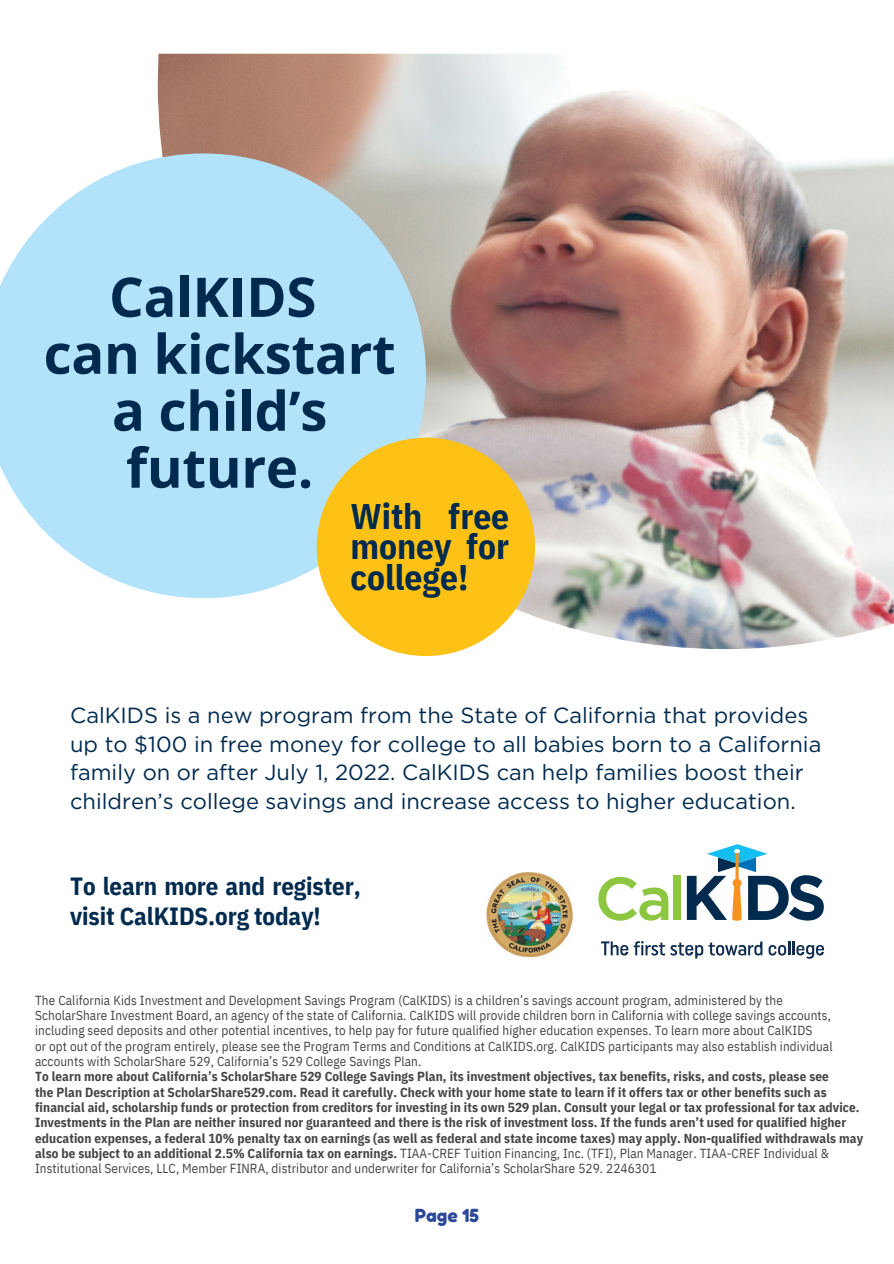
<style>
.page{position:relative;width:894px;height:1264px;background:#fff}
.page>*{position:absolute;margin:0;border:0;box-sizing:border-box;transform-origin:0 0}
.t1{font:700 54.6px/56.8px "Open Sans";letter-spacing:-.005em;color:#002a4e;text-align:center}
.t2{font:700 35.4px/30.6px "IBM Plex Sans Cond";color:#002a4e;text-align:justify}
.t3{font:700 24.75px/29.5px "IBM Plex Sans Cond";letter-spacing:-.005em;color:#002a4e}
.t4{font:21.9px/28.5px "Gotham";color:#002a4e}
.t5{font:18px "Fredoka One";color:#2c4999}
.t6{font:700 13.2px/15.3px "IBM Plex Sans Cond";letter-spacing:.005em;color:#454545}
.t7{font:13.2px/15.3px "IBM Plex Sans Cond";letter-spacing:.01em;color:#454545}
.s1{font-weight:400}
</style>
<div class="page">
<img style="left:158px;top:54px;width:735px;height:595px">
<svg style="left:0;top:153px;width:426px;height:445px;fill:#b2e3fa"></svg>
<svg style="left:686px;top:844px;width:137px;height:77px"></svg>
<svg style="left:598px;top:876px;width:70px;height:44px"></svg>
<div style="left:673px;top:875px;width:7px;height:45px;background:#8dc641"></div>
<svg style="left:601px;top:941px;width:161px;height:17px"></svg>
<svg style="left:768px;top:944px;width:17px;height:11px"></svg>
<hr style="left:787px;top:941px;width:3px;height:14px;background:#0f2c4e">
<svg style="left:792px;top:941px;width:31px;height:17px"></svg>
<img style="left:487px;top:872px;width:85px;height:84px">
<div style="left:316px;top:437px;width:219px;height:219px;background:#fec216;border-radius:50%"></div>
<h1 class="t1" style="left:44px;top:267px;width:353px">CalKIDS<br>can kickstart a child’s future.</h1>
<h2 class="t2" style="left:350px;top:500px;width:160px">With free money for college!</h2>
<p class="t4" style="left:70px;top:701px;width:752px">CalKIDS is a new program from the State of California that provides up to $100 in free money for college to all babies born to a California family on or after July 1, 2022. CalKIDS can help families boost their children’s college savings and increase access to higher education.</p>
<h3 class="t3" style="left:70px;top:871px;width:292px">To learn more and register, visit CalKIDS.org today!</h3>
<p class="t7" style="left:35px;top:991px;width:798px">The California Kids Investment and Development Savings Program (CalKIDS) is a children’s savings account program, administered by the ScholarShare Investment Board, an agency of the state of California. CalKIDS will provide children born in California with college savings accounts, including seed deposits and other potential incentives, to help pay for future qualified higher education expenses. To learn more about CalKIDS<br>or opt out of the program entirely, please see the Program Terms and Conditions at CalKIDS.org. CalKIDS participants may also establish individual accounts with ScholarShare 529, California’s 529 College Savings Plan.</p>
<p class="t6" style="left:35px;top:1068px;width:829px">To learn more about California’s ScholarShare 529 College Savings Plan, its investment objectives, tax benefits, risks, and costs, please see<br>the Plan Description at ScholarShare529.com. Read it carefully. Check with your home state to learn if it offers tax or other benefits such as financial aid, scholarship funds or protection from creditors for investing in its own 529 plan. Consult your legal or tax professional for tax advice.<br>Investments in the Plan are neither insured nor guaranteed and there is the risk of investment loss. If the funds aren’t used for qualified higher education expenses, a federal 10% penalty tax on earnings (as well as federal and state income taxes) may apply. Non-qualified withdrawals may also be subject to an additional 2.5% California tax on earnings. <span class="s1">TIAA-CREF Tuition Financing, Inc. (TFI), Plan Manager. TIAA-CREF Individual &amp; Institutional Services, LLC, Member FINRA, distributor and underwriter for California’s ScholarShare 529. 2246301</span></p>
<h3 class="t5" style="left:414px;top:1204px;width:66px">Page 15</h3>
</div>
